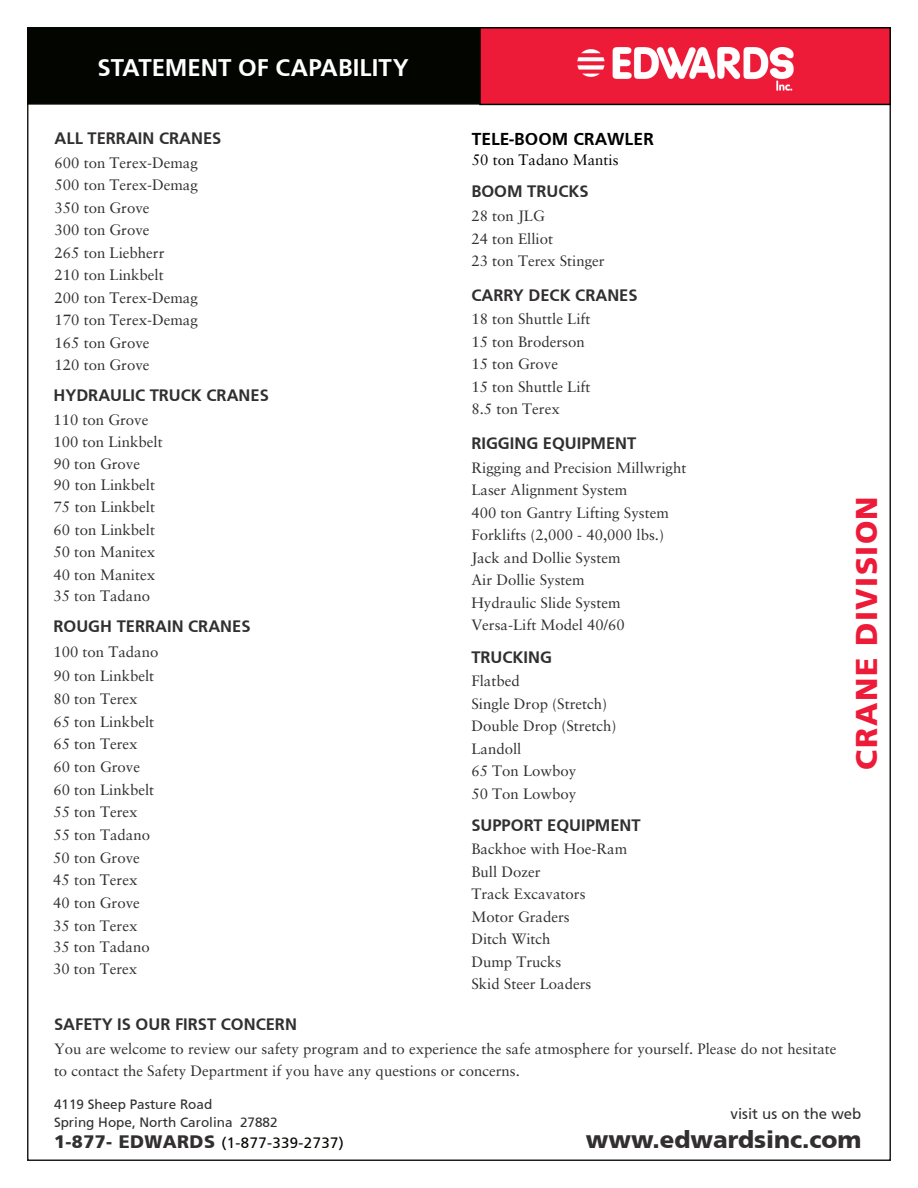
<style>
.page{position:relative;width:918px;height:1188px;background:#fff}
.page>*{position:absolute;margin:0;border:0;box-sizing:border-box;transform-origin:0 0}
.divisional_header{font:900 30px "Frutiger";letter-spacing:.045em;color:#ed1a38}
.t1{font:700 24px "Frutiger";color:#fff}
.t2{font:900 24px "Frutiger";color:#312f30}
.t3{font:700 18px "Frutiger";color:#000}
.body_text_dark{font:700 16.5px "Frutiger";color:#312f30}
.header1{font:700 16.5px "Frutiger";color:#312f30}
.body_text_dark-2{font:15px/22.5px "Sabon";color:#312f30}
.body_text_dark-3{font:15px/22.5px "Sabon LT";color:#312f30}
.body_text_dark-4{font:15px/22.2px "Sabon LT";color:#312f30}
.t4{font:15px "Frutiger Roman";letter-spacing:.025em;color:#030501}
.t5{font:15px "Sabon LT";color:#000}
.t6{font:15px "Frutiger Roman";color:#312f30}
.t7{font:13.5px/18px "Frutiger Roman";color:#312f30}
.s1{font-family:"Sabon LT"}
.s2{font-family:"Frutiger";font-weight:900;font-size:18px;color:#312f30}
</style>
<div class="page">
<div style="left:27px;top:27px;width:864px;height:78px;background:#030501;border:2px solid #030501"></div>
<div style="left:479px;top:27px;width:412px;height:78px;background:#ed1a38;border:2px solid #030501"></div>
<img style="left:577px;top:48px;width:216px;height:43px">
<h2 class="t1" style="left:97px;top:54px;width:313px">STATEMENT OF CAPABILITY</h2>
<p class="body_text_dark" style="left:55px;top:129px;width:168px">ALL TERRAIN CRANES</p>
<p class="body_text_dark-3" style="left:55px;top:151px;width:145px">600 ton Terex-Demag<br>500 ton Terex-Demag<br>350 ton Grove<br>300 ton Grove<br>265 ton Liebherr<br>210 ton Linkbelt<br>200 ton Terex-Demag<br>170 ton Terex-Demag<br>165 ton Grove<br>120 ton Grove</p>
<p class="body_text_dark" style="left:53px;top:385px;width:217px">HYDRAULIC TRUCK CRANES</p>
<p class="body_text_dark-4" style="left:53px;top:408px;width:111px">110 ton Grove<br>100 ton Linkbelt<br>90 ton Grove</p>
<p class="body_text_dark-4" style="left:53px;top:473px;width:103px;text-align:justify">90 ton Linkbelt 75 ton Linkbelt 60 ton Linkbelt 50 ton Manitex 40 ton Manitex 35 ton Tadano</p>
<p class="body_text_dark" style="left:53px;top:617px;width:199px">ROUGH TERRAIN CRANES</p>
<p class="body_text_dark-2" style="left:53px;top:640px;width:107px;line-height:24px"><span class="s1">100 ton Tadano<br></span>90 ton Linkbelt</p>
<p class="body_text_dark-2" style="left:53px;top:687px;width:103px">80 ton Terex<br>65 ton Linkbelt<br>65 ton Terex<br>60 ton Grove<br>60 ton Linkbelt<br>55 ton Terex<br>55 ton Tadano<br>50 ton Grove<br><span class="s1">45 ton Terex<br></span>40 ton Grove<br>35 ton Terex</p>
<p class="body_text_dark-2" style="left:53px;top:935px;width:98px">35 ton Tadano<br>30 ton Terex</p>
<p class="t3" style="left:472px;top:128px;width:183px">TELE-BOOM CRAWLER</p>
<p class="t5" style="left:472px;top:151px;width:148px">50 ton Tadano Mantis</p>
<p class="header1" style="left:471px;top:182px;width:119px">BOOM TRUCKS</p>
<p class="body_text_dark-2" style="left:471px;top:204px;width:135px">28 ton JLG<br>24 ton Elliot<br>23 ton Terex Stinger</p>
<p class="header1" style="left:471px;top:285px;width:168px">CARRY DECK CRANES</p>
<p class="body_text_dark-2" style="left:471px;top:308px;width:121px">18 ton Shuttle Lift<br>15 ton Broderson<br>15 ton Grove<br>15 ton Shuttle Lift<br>8.5 ton Terex</p>
<p class="header1" style="left:471px;top:434px;width:167px">RIGGING EQUIPMENT</p>
<p class="body_text_dark-2" style="left:471px;top:456px;width:217px">Rigging and Precision Millwright<br>Laser Alignment System<br>400 ton Gantry Lifting System<br>Forklifts (2,000 - 40,000 lbs.)<br>Jack and Dollie System<br>Air Dollie System<br>Hydraulic Slide System<br>Versa-Lift Model 40/60</p>
<p class="header1" style="left:471px;top:647px;width:82px">TRUCKING</p>
<p class="body_text_dark-2" style="left:471px;top:669px;width:147px">Flatbed<br>Single Drop (Stretch)<br>Double Drop (Stretch)<br>Landoll<br>65 Ton Lowboy<br>50 Ton Lowboy</p>
<p class="header1" style="left:471px;top:815px;width:171px">SUPPORT EQUIPMENT</p>
<p class="body_text_dark-2" style="left:471px;top:838px;width:157px">Backhoe with Hoe-Ram<br>Bull Dozer<br>Track Excavators<br>Motor Graders<br>Ditch Witch<br>Dump Trucks<br>Skid Steer Loaders</p>
<p class="body_text_dark" style="left:54px;top:1015px;width:244px">SAFETY IS OUR FIRST CONCERN</p>
<p class="body_text_dark-2" style="left:54px;top:1037px;width:784px">You are welcome to review our safety program and to experience the safe atmosphere for yourself. Please do not hesitate to contact the Safety Department if you have any questions or concerns.</p>
<p class="divisional_header" style="left:848px;top:770px;width:275px;rotate:-90deg">CRANE DIVISION</p>
<p class="t7" style="left:54px;top:1095px;width:225px">4119 Sheep Pasture Road<br>Spring Hope, North Carolina 27882</p>
<p class="t4" style="left:54px;top:1134px;width:291px"><span class="s2">1-877- EDWARDS</span> (1-877-339-2737)</p>
<p class="t6" style="left:731px;top:1105px;width:132px">visit us on the web</p>
<h2 class="t2" style="left:586px;top:1125px;width:277px">www.edwardsinc.com</h2>
</div>
